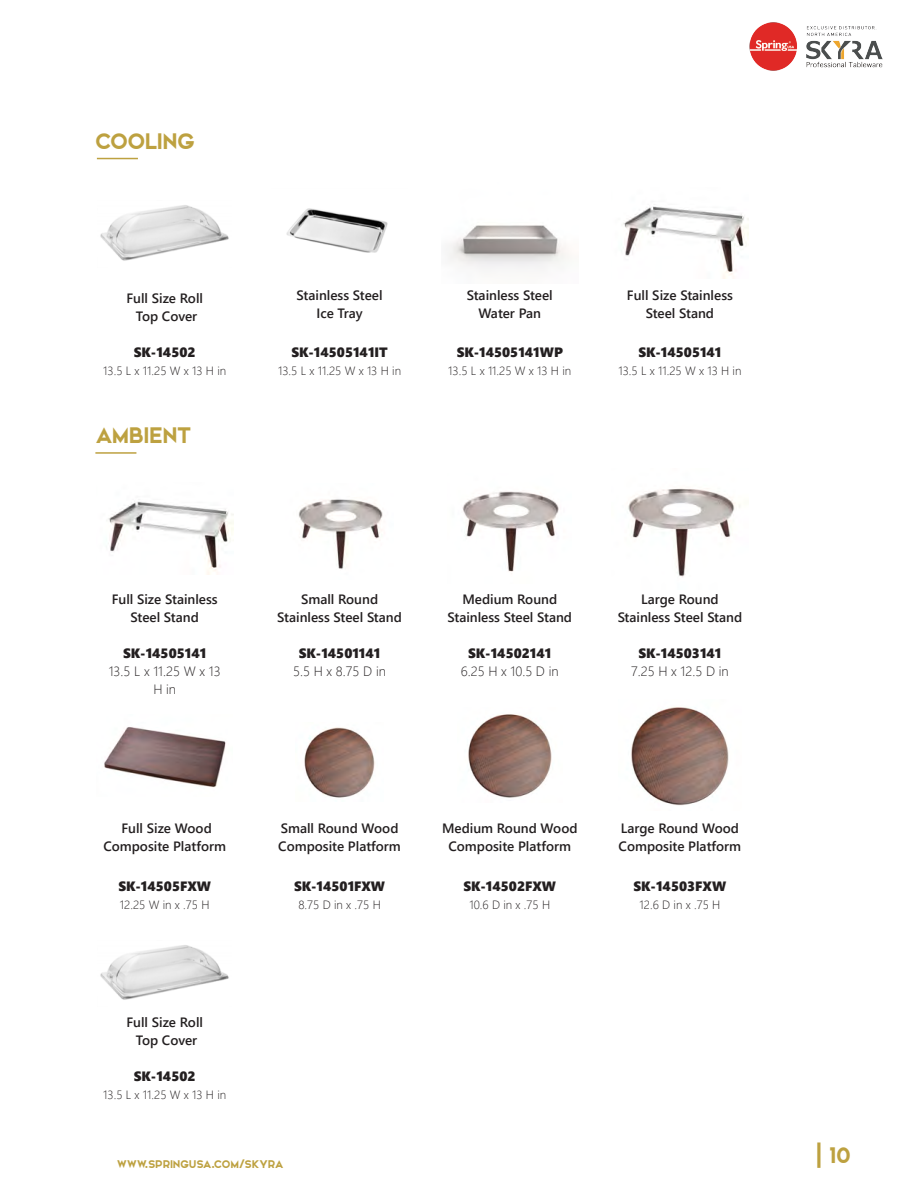
<style>
.page{position:relative;width:918px;height:1188px;background:#fff}
.page>*{position:absolute;margin:0;border:0;box-sizing:border-box;transform-origin:0 0}
.t1{font:30px "Elkwood";letter-spacing:.015em;color:#bda140}
.t2{font:16.5px "Elkwood";letter-spacing:.02em;color:#bda140}
.t3{font:600 13.5px/18px "Segoe UI";color:#231f20;text-align:center}
.t4{font:13.5px "Segoe UI Black";color:#231f20}
.t5{font:300 13.5px/18px "Segoe UI";color:#231f20;text-align:center}
.t6{font:300 12px "Segoe UI";color:#231f20}
</style>
<div class="page">
<img style="left:749px;top:23px;width:134px;height:48px">
<img style="left:100px;top:945px;width:129px;height:55px">
<img style="left:448px;top:225px;width:121px;height:44px">
<img style="left:286px;top:208px;width:102px;height:45px">
<img style="left:100px;top:205px;width:129px;height:56px">
<hr style="left:97px;top:158px;width:41px;height:1px;background:#bda140">
<hr style="left:95px;top:452px;width:41px;height:2px;background:#bda140">
<img style="left:623px;top:204px;width:126px;height:75px">
<img style="left:108px;top:501px;width:125px;height:73px">
<img style="left:104px;top:727px;width:122px;height:61px">
<img style="left:468px;top:714px;width:84px;height:84px">
<img style="left:462px;top:491px;width:97px;height:81px">
<img style="left:298px;top:499px;width:85px;height:70px">
<img style="left:304px;top:727px;width:71px;height:71px">
<img style="left:628px;top:488px;width:112px;height:89px">
<img style="left:631px;top:707px;width:98px;height:99px">
<h1 class="t1" style="left:95px;top:127px;width:101px">COOLING</h1>
<p class="t3" style="left:126px;top:288px;width:78px">Full Size Roll<br>Top Cover</p>
<p class="t4" style="left:134px;top:342px;width:63px">SK-14502</p>
<p class="t6" style="left:103px;top:359px;width:124px">13.5 L x 11.25 W x 13 H in</p>
<h1 class="t1" style="left:95px;top:421px;width:97px">AMBIENT</h1>
<p class="t3" style="left:297px;top:285px;width:87px">Stainless Steel<br>Ice Tray</p>
<p class="t4" style="left:291px;top:343px;width:98px">SK-14505141IT</p>
<p class="t6" style="left:278px;top:360px;width:124px">13.5 L x 11.25 W x 13 H in</p>
<p class="t3" style="left:467px;top:285px;width:87px">Stainless Steel<br>Water Pan</p>
<p class="t4" style="left:457px;top:343px;width:108px">SK-14505141WP</p>
<p class="t6" style="left:448px;top:360px;width:124px">13.5 L x 11.25 W x 13 H in</p>
<p class="t3" style="left:627px;top:285px;width:108px">Full Size Stainless<br>Steel Stand</p>
<p class="t4" style="left:638px;top:343px;width:85px">SK-14505141</p>
<p class="t6" style="left:618px;top:360px;width:124px">13.5 L x 11.25 W x 13 H in</p>
<p class="t3" style="left:112px;top:589px;width:108px">Full Size Stainless<br>Steel Stand</p>
<p class="t4" style="left:123px;top:644px;width:85px">SK-14505141</p>
<p class="t5" style="left:109px;top:661px;width:113px">13.5 L x 11.25 W x 13<br>H in</p>
<p class="t3" style="left:277px;top:589px;width:126px">Small Round<br>Stainless Steel Stand</p>
<p class="t4" style="left:299px;top:644px;width:83px">SK-14501141</p>
<p class="t5" style="left:293px;top:661px;width:94px">5.5 H x 8.75 D in</p>
<p class="t3" style="left:448px;top:589px;width:126px">Medium Round<br>Stainless Steel Stand</p>
<p class="t4" style="left:468px;top:644px;width:85px">SK-14502141</p>
<p class="t5" style="left:461px;top:661px;width:99px">6.25 H x 10.5 D in</p>
<p class="t3" style="left:618px;top:589px;width:126px">Large Round<br>Stainless Steel Stand</p>
<p class="t4" style="left:638px;top:644px;width:85px">SK-14503141</p>
<p class="t5" style="left:631px;top:661px;width:99px">7.25 H x 12.5 D in</p>
<p class="t3" style="left:103px;top:819px;width:124px">Full Size Wood<br>Composite Platform</p>
<p class="t4" style="left:118px;top:876px;width:94px">SK-14505FXW</p>
<p class="t6" style="left:120px;top:893px;width:91px">12.25 W in x .75 H</p>
<p class="t3" style="left:278px;top:819px;width:124px;text-align:left">Small Round Wood<br>Composite Platform</p>
<p class="t4" style="left:294px;top:876px;width:93px">SK-14501FXW</p>
<p class="t6" style="left:298px;top:893px;width:84px">8.75 D in x .75 H</p>
<p class="t3" style="left:442px;top:819px;width:137px">Medium Round Wood<br>Composite Platform</p>
<p class="t4" style="left:463px;top:876px;width:94px">SK-14502FXW</p>
<p class="t6" style="left:469px;top:893px;width:82px">10.6 D in x .75 H</p>
<p class="t3" style="left:619px;top:819px;width:124px;text-align:left">Large Round Wood<br>Composite Platform</p>
<p class="t4" style="left:634px;top:876px;width:94px">SK-14503FXW</p>
<p class="t6" style="left:640px;top:893px;width:82px">12.6 D in x .75 H</p>
<p class="t3" style="left:126px;top:1012px;width:78px">Full Size Roll<br>Top Cover</p>
<p class="t4" style="left:134px;top:1067px;width:63px">SK-14502</p>
<p class="t6" style="left:103px;top:1084px;width:124px">13.5 L x 11.25 W x 13 H in</p>
<p class="t2" style="left:117px;top:1156px;width:168px">www.springusa.com/skyra</p>
<h1 class="t1" style="left:817px;top:1141px;width:35px">| 10</h1>
</div>
